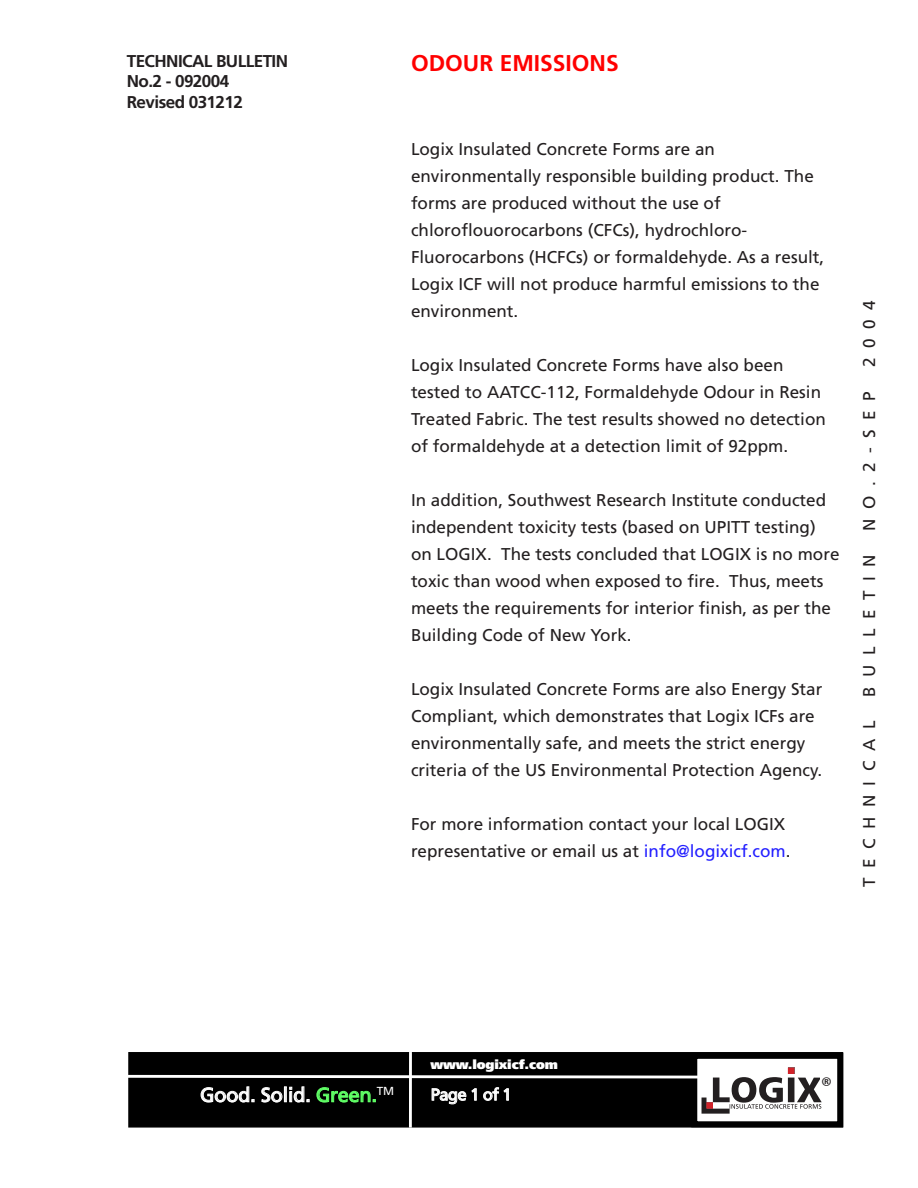
<style>
.page{position:relative;width:918px;height:1188px;background:#fff}
.page>*{position:absolute;margin:0;border:0;box-sizing:border-box;transform-origin:0 0}
.t1{font:700 22.8px "Frutiger LT Std";color:#f00}
.Heading{font:22.8px "Calibri";color:#231f20}
.t2{font:19.95px "Frutiger LT Std";letter-spacing:-.01em;color:#fff}
.t3{font:17.1px/27px "Frutiger LT Std";color:#231f20}
.t4{font:700 17.1px/20.5px "Frutiger LT Std";letter-spacing:-.035em;color:#231f20}
.t5{font:17.1px "Frutiger LT Std";letter-spacing:.555em;color:#231f20}
.t6{font:16.5px "Frutiger LT Std";letter-spacing:-.035em;color:#fff}
.t7{font:900 12.9px "Frutiger LT Std";letter-spacing:-.01em;color:#fff}
.s1{color:#231fff}
.s2{color:#60ff66}
</style>
<div class="page">
<div style="left:128px;top:1052px;width:715px;height:76px;background:#000;border:2px solid #000"></div>
<div style="left:691px;top:1053px;width:152px;height:74px;background:#fff;border:6px solid #000"></div>
<hr style="left:409px;top:1052px;width:3px;height:76px;background:#fff">
<svg style="left:128px;top:1068px;width:694px;height:48px"></svg>
<p class="t4" style="left:127px;top:51px;width:163px">TECHNICAL BULLETIN</p>
<p class="t4" style="left:127px;top:71px;width:118px">No.2 - 092004<br>Revised 031212</p>
<p class="t1" style="left:411px;top:50px;width:209px">ODOUR EMISSIONS</p>
<p class="t3" style="left:411px;top:135px;width:306px">Logix Insulated Concrete Forms are an</p>
<p class="t3" style="left:411px;top:162px;width:404px">environmentally responsible building product. The</p>
<p class="t3" style="left:411px;top:189px;width:415px">forms are produced without the use of chloroflouorocarbons (CFCs), hydrochloro-Fluorocarbons (HCFCs) or formaldehyde. As a result, Logix ICF will not produce harmful emissions to the environment.</p>
<p class="t3" style="left:411px;top:351px;width:374px">Logix Insulated Concrete Forms have also been</p>
<p class="t3" style="left:411px;top:378px;width:412px">tested to AATCC-112, Formaldehyde Odour in Resin</p>
<p class="t3" style="left:411px;top:405px;width:416px">Treated Fabric. The test results showed no detection</p>
<p class="t3" style="left:411px;top:432px;width:379px">of formaldehyde at a detection limit of 92ppm.</p>
<p class="t3" style="left:411px;top:486px;width:430px">In addition, Southwest Research Institute conducted independent toxicity tests (based on UPITT testing) on LOGIX. The tests concluded that LOGIX is no more toxic than wood when exposed to fire. Thus, meets meets the requirements for interior finish, as per the Building Code of New York.</p>
<p class="t3" style="left:411px;top:675px;width:413px">Logix Insulated Concrete Forms are also Energy Star</p>
<p class="t3" style="left:411px;top:702px;width:405px">Compliant, which demonstrates that Logix ICFs are</p>
<p class="t3" style="left:411px;top:729px;width:396px">environmentally safe, and meets the strict energy</p>
<p class="t3" style="left:411px;top:756px;width:413px">criteria of the US Environmental Protection Agency.</p>
<p class="t3" style="left:411px;top:810px;width:381px">For more information contact your local LOGIX representative or email us at <span class="s1">info@logixicf.com</span>.</p>
<p class="t3" style="left:856px;top:367px;width:68px;rotate:-90deg">2004</p>
<p class="t3" style="left:856px;top:531px;width:141px;rotate:-90deg">NO.2-SEP</p>
<p class="t5" style="left:859px;top:697px;width:144px;rotate:-90deg">BULLETIN</p>
<p class="t5" style="left:859px;top:887px;width:168px;rotate:-90deg">TECHNICAL</p>
<p class="t2" style="left:200px;top:1083px;width:196px">Good. Solid. <span class="s2">Green.</span><sup>TM</sup></p>
<p class="t7" style="left:430px;top:1056px;width:129px">www.logixicf.com</p>
<p class="t6" style="left:431px;top:1085px;width:82px">Page 1 of 1</p>
<p class="Heading" style="left:821px;top:1071px;width:13px">®</p>
</div>
